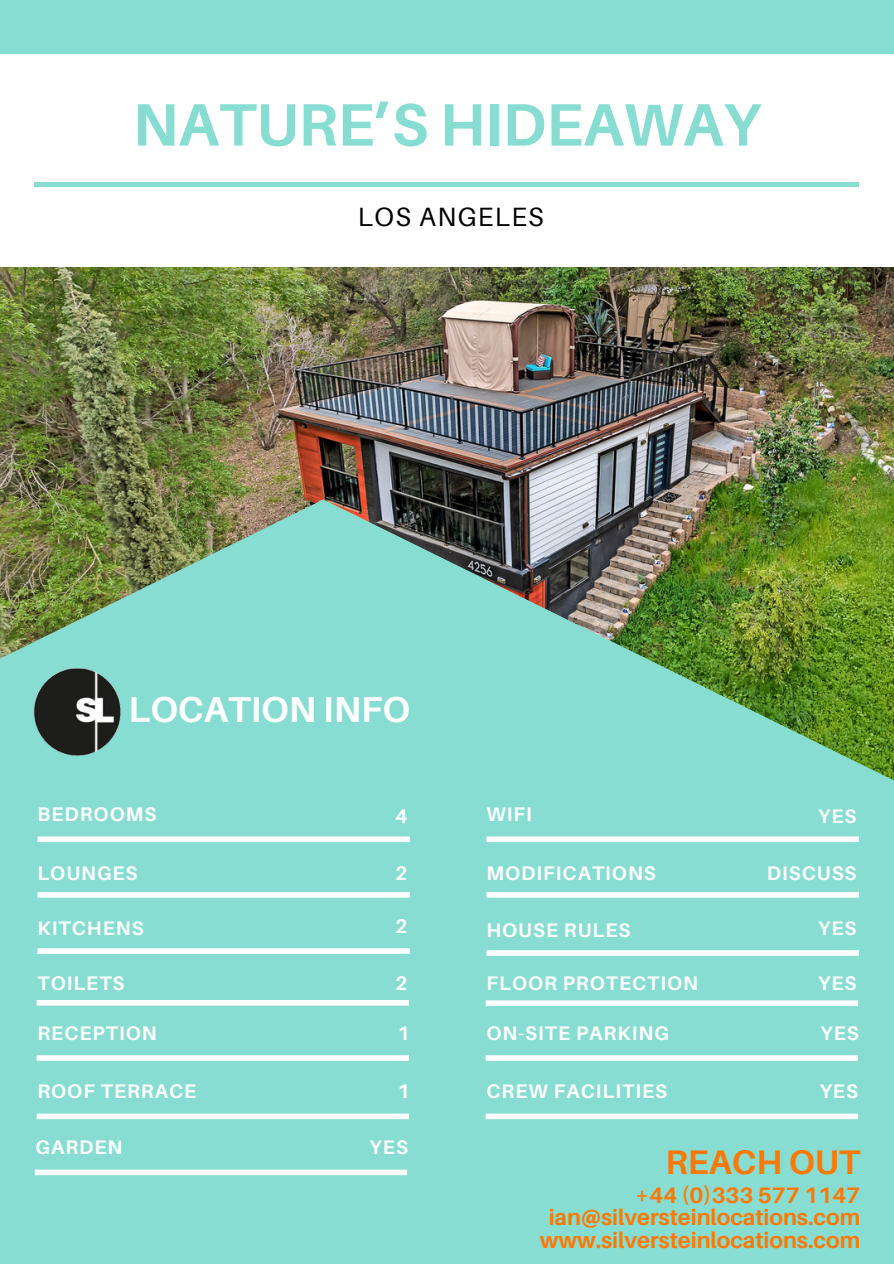
<style>
.page{position:relative;width:894px;height:1264px;background:#fff}
.page>*{position:absolute;margin:0;border:0;box-sizing:border-box;transform-origin:0 0}
.t1{font:700 59.85px "Aileron";color:#87ddd1}
.t2{font:700 36px "Aileron";color:#fff}
.t3{font:700 34.2px "Aileron";color:#ff7800}
.t4{font:26.4px "Aileron";letter-spacing:.05em;color:#000}
.t5{font:700 22.35px "Aileron";color:#ff7800}
.t6{font:700 19.65px "Aileron";letter-spacing:.05em;color:#fff}
</style>
<div class="page">
<img style="left:0;top:267px;width:893px;height:232px">
<div style="left:35px;top:182px;width:823px;height:5px;background:#87ddd1"></div>
<div style="left:0;top:0;width:893px;height:54px;background:#87ddd1"></div>
<div style="left:0;top:794px;width:893px;height:469px;background:#87ddd1"></div>
<img style="left:0;top:499px;width:893px;height:295px">
<img style="left:25px;top:656px;width:109px;height:114px">
<div style="left:486px;top:892px;width:372px;height:5px;background:#fff"></div>
<div style="left:486px;top:836px;width:372px;height:6px;background:#fff"></div>
<div style="left:485px;top:1055px;width:372px;height:5px;background:#fff"></div>
<div style="left:485px;top:1113px;width:372px;height:6px;background:#fff"></div>
<div style="left:37px;top:892px;width:373px;height:5px;background:#fff"></div>
<div style="left:37px;top:836px;width:373px;height:6px;background:#fff"></div>
<div style="left:37px;top:948px;width:373px;height:5px;background:#fff"></div>
<div style="left:37px;top:999px;width:372px;height:6px;background:#fff"></div>
<div style="left:37px;top:1055px;width:372px;height:5px;background:#fff"></div>
<div style="left:37px;top:1113px;width:372px;height:6px;background:#fff"></div>
<div style="left:486px;top:950px;width:372px;height:5px;background:#fff"></div>
<div style="left:485px;top:1000px;width:372px;height:6px;background:#fff"></div>
<div style="left:35px;top:1169px;width:372px;height:6px;background:#fff"></div>
<p class="t1" style="left:133px;top:87px;width:629px">NATURE’S HIDEAWAY</p>
<p class="t4" style="left:358px;top:200px;width:187px">LOS ANGELES</p>
<p class="t2" style="left:128px;top:686px;width:283px">LOCATION INFO</p>
<p class="t6" style="left:37px;top:802px;width:120px">BEDROOMS</p>
<p class="t6" style="left:395px;top:803px;width:14px">4</p>
<p class="t6" style="left:37px;top:860px;width:102px">LOUNGES</p>
<p class="t6" style="left:395px;top:860px;width:14px">2</p>
<p class="t6" style="left:37px;top:915px;width:108px">KITCHENS</p>
<p class="t6" style="left:395px;top:913px;width:14px">2</p>
<p class="t6" style="left:37px;top:970px;width:89px">TOILETS</p>
<p class="t6" style="left:395px;top:970px;width:14px">2</p>
<p class="t6" style="left:37px;top:1021px;width:121px">RECEPTION</p>
<p class="t6" style="left:397px;top:1020px;width:14px">1</p>
<p class="t6" style="left:37px;top:1079px;width:160px">ROOF TERRACE</p>
<p class="t6" style="left:397px;top:1079px;width:14px">1</p>
<p class="t6" style="left:36px;top:1135px;width:88px">GARDEN</p>
<p class="t6" style="left:369px;top:1135px;width:40px">YES</p>
<p class="t6" style="left:486px;top:802px;width:47px">WIFI</p>
<p class="t6" style="left:818px;top:803px;width:40px">YES</p>
<p class="t6" style="left:486px;top:860px;width:171px">MODIFICATIONS</p>
<p class="t6" style="left:766px;top:860px;width:91px">DISCUSS</p>
<p class="t6" style="left:486px;top:917px;width:145px">HOUSE RULES</p>
<p class="t6" style="left:818px;top:915px;width:40px">YES</p>
<p class="t6" style="left:486px;top:971px;width:213px">FLOOR PROTECTION</p>
<p class="t6" style="left:818px;top:971px;width:40px">YES</p>
<p class="t6" style="left:486px;top:1021px;width:184px">ON-SITE PARKING</p>
<p class="t6" style="left:820px;top:1021px;width:40px">YES</p>
<p class="t6" style="left:486px;top:1079px;width:182px">CREW FACILITIES</p>
<p class="t6" style="left:819px;top:1079px;width:40px">YES</p>
<p class="t3" style="left:665px;top:1140px;width:196px">REACH OUT</p>
<p class="t5" style="left:635px;top:1181px;width:226px">+44 (0)333 577 1147</p>
<p class="t5" style="left:548px;top:1203px;width:313px">ian@silversteinlocations.com</p>
<p class="t5" style="left:539px;top:1226px;width:322px">www.silversteinlocations.com</p>
</div>
